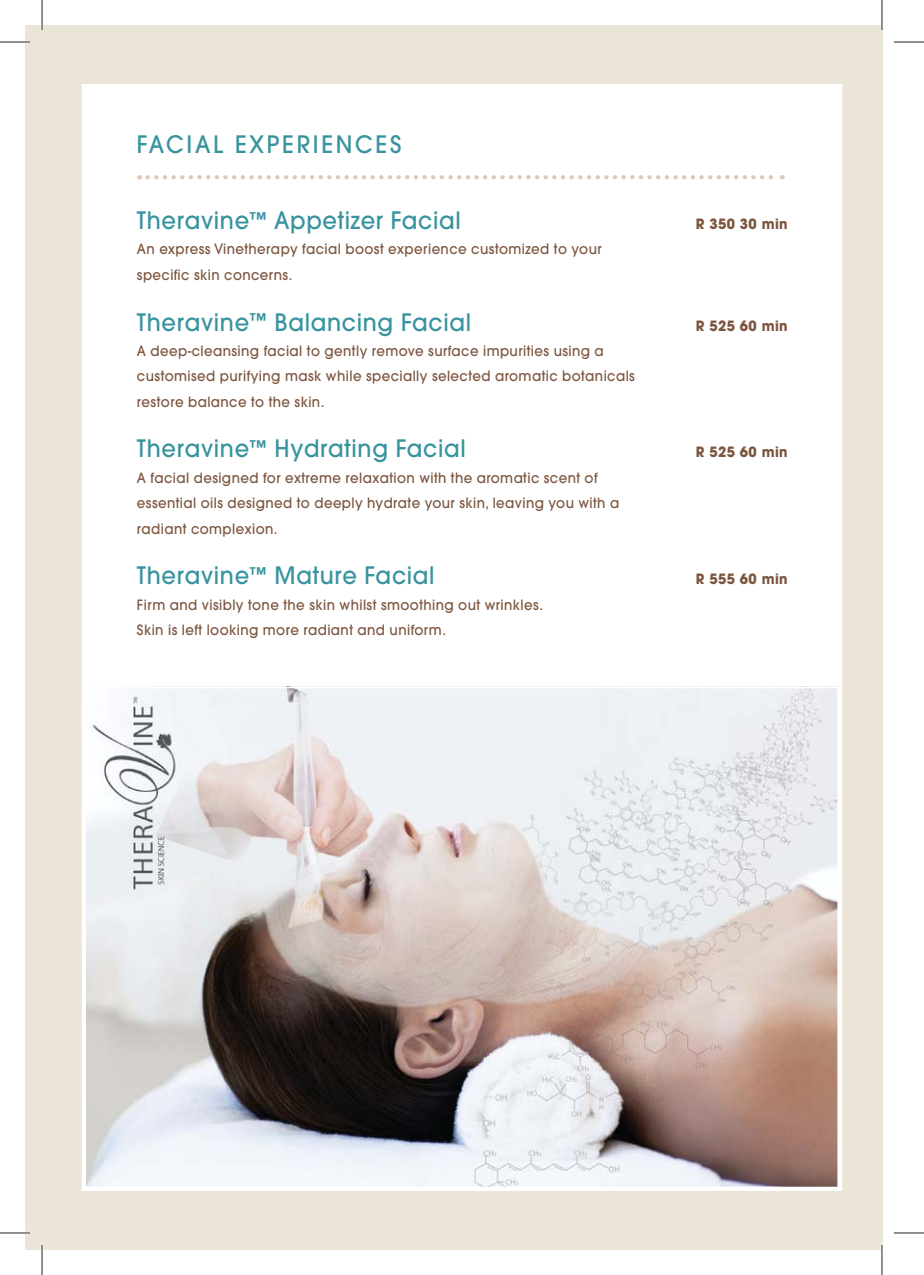
<style>
.page{position:relative;width:924px;height:1275px;background:#fff}
.page>*{position:absolute;margin:0;border:0;box-sizing:border-box;transform-origin:0 0}
.t1{font:500 23.8px "Avant Garde";letter-spacing:.03em;color:#37939e;scale:.95 1}
.t2{font:500 23.8px "Avant Garde";letter-spacing:.12em;color:#37939e;scale:.95 1}
.t3{font:500 14px/25.4px "Avant Garde";letter-spacing:.03em;color:#7c553e;scale:.95 1}
.t4{font:700 14px "Avant Garde";letter-spacing:.03em;color:#7c553e;scale:.95 1}
</style>
<div class="page">
<div style="left:25px;top:25px;width:857px;height:1225px;background:#ebe5d7"></div>
<div style="left:84px;top:86px;width:755px;height:1102px;background:#fff"></div>
<img style="left:87px;top:689px;width:749px;height:497px">
<div style="left:82px;top:84px;width:759px;height:1107px;border:4px solid #fff"></div>
<svg style="left:147px;top:175px;width:635px;height:4px"></svg>
<hr style="left:0;top:41px;width:30px;height:2px;background:#fff">
<hr style="left:0;top:1231px;width:30px;height:3px;background:#fff">
<hr style="left:41px;top:0;width:2px;height:30px;background:#fff">
<hr style="left:41px;top:1245px;width:2px;height:30px;background:#fff">
<hr style="left:880px;top:0;width:2px;height:30px;background:#fff">
<hr style="left:880px;top:1245px;width:2px;height:30px;background:#fff">
<hr style="left:0;top:42px;width:30px;height:1px;background:#231f20">
<hr style="left:893px;top:42px;width:30px;height:1px;background:#231f20">
<hr style="left:0;top:1232px;width:30px;height:1px;background:#231f20">
<hr style="left:893px;top:1232px;width:30px;height:1px;background:#231f20">
<hr style="left:42px;top:0;width:1px;height:30px;background:#231f20">
<hr style="left:42px;top:1245px;width:1px;height:30px;background:#231f20">
<hr style="left:881px;top:0;width:1px;height:30px;background:#231f20">
<hr style="left:881px;top:1245px;width:1px;height:30px;background:#231f20">
<h1 class="t2" style="left:137px;top:135px;width:280px">FACIAL EXPERIENCES</h1>
<h1 class="t1" style="left:137px;top:211px;width:342px">Theravine<sup>™</sup> Appetizer Facial</h1>
<p class="t4" style="left:695px;top:219px;width:98px">R 350 30 min</p>
<p class="t3" style="left:137px;top:238px;width:490px">An express Vinetherapy facial boost experience customized to your specific skin concerns.</p>
<h1 class="t1" style="left:137px;top:313px;width:353px">Theravine<sup>™</sup> Balancing Facial</h1>
<p class="t4" style="left:695px;top:320px;width:98px">R 525 60 min</p>
<p class="t3" style="left:137px;top:339px;width:525px">A deep-cleansing facial to gently remove surface impurities using a customised purifying mask while specially selected aromatic botanicals restore balance to the skin.</p>
<h1 class="t1" style="left:137px;top:440px;width:347px">Theravine<sup>™</sup> Hydrating Facial</h1>
<p class="t4" style="left:695px;top:447px;width:98px">R 525 60 min</p>
<p class="t3" style="left:137px;top:466px;width:509px">A facial designed for extreme relaxation with the aromatic scent of essential oils designed to deeply hydrate your skin, leaving you with a radiant complexion.</p>
<h1 class="t1" style="left:137px;top:567px;width:315px">Theravine<sup>™</sup> Mature Facial</h1>
<p class="t4" style="left:695px;top:574px;width:98px">R 555 60 min</p>
<p class="t3" style="left:137px;top:593px;width:429px">Firm and visibly tone the skin whilst smoothing out wrinkles.<br>Skin is left looking more radiant and uniform.</p>
</div>
